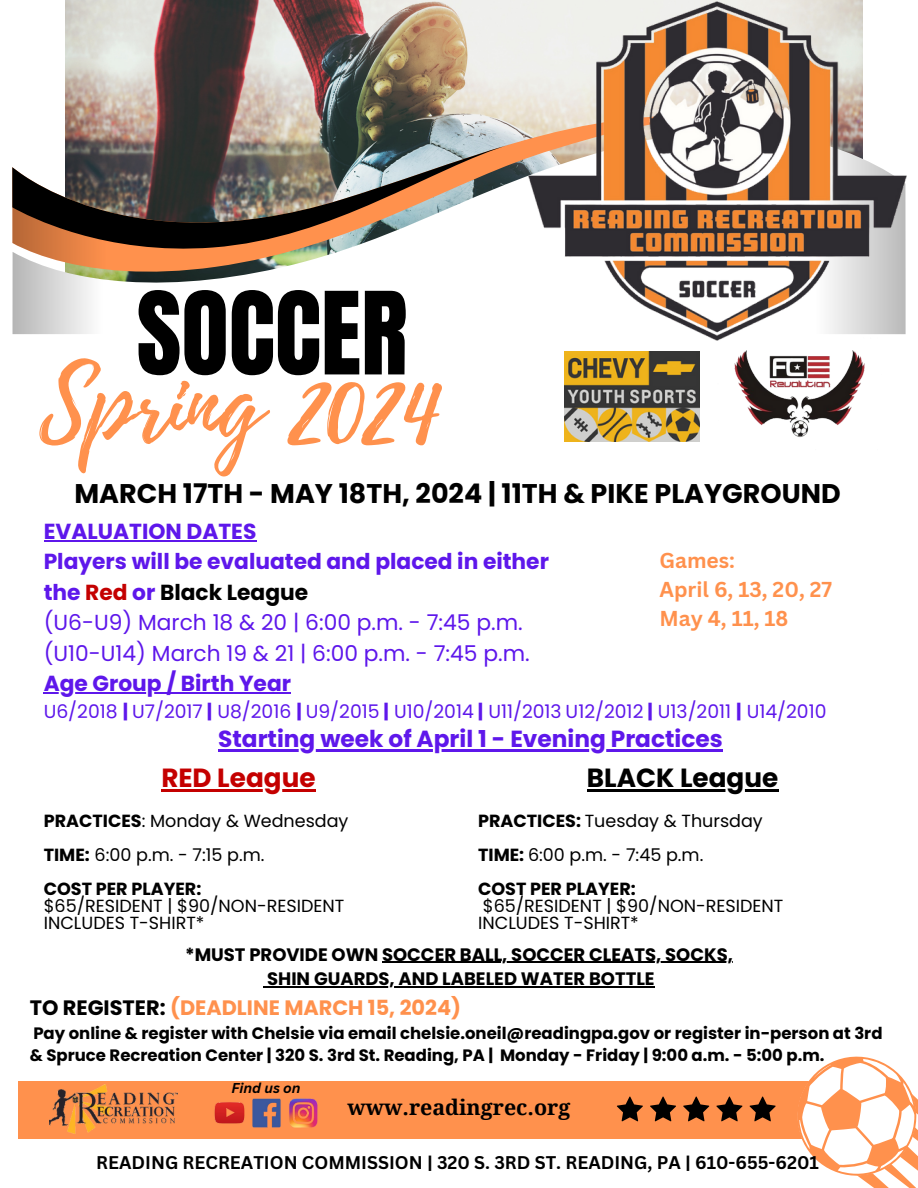
<style>
.page{position:relative;width:918px;height:1188px;background:#fff}
.page>*{position:absolute;margin:0;border:0;box-sizing:border-box;transform-origin:0 0}
.t1{font:97.35px "Anton";color:#000}
.t2{font:96.9px "Playlist Script";color:#ff914d}
.t3{font:700 27px "Poppins";color:#000}
.t4{font:700 26.25px "Poppins";color:#000}
.t5{font:700 26.25px "Poppins";color:#c40000}
.t6{font:700 23.25px "Poppins";color:#5e17eb}
.t7{font:21.75px/30.3px "Poppins";color:#5e17eb}
.t8{font:700 21.75px "Poppins";color:#5e17eb}
.t9{font:700 21.45px "Droid Serif";color:#000}
.t10{font:700 21px/29.2px "Canva Sans";color:#ff914d}
.t11{font:700 20.85px "Poppins";color:#ff914d}
.t12{font:18.75px "Poppins";color:#5e17eb}
.t13{font:700 18px "Poppins";color:#000}
.t14{font:700 17.85px "Canva Sans";color:#000}
.t15{font:17.55px "Poppins";color:#000}
.t16{font:700 17.55px "Poppins";color:#000}
.t17{font:700 16.5px/22.5px "Poppins";color:#000}
.t18{font:italic 700 13.95px "Canva Sans";color:#000}
.s1{font-weight:700}
.s2{font-weight:700;color:#c40000}
.s3{font-weight:700;color:#000}
.s4{color:#000}
</style>
<div class="page">
<img style="left:65px;top:0;width:798px;height:109px">
<img style="left:65px;top:109px;width:463px;height:19px">
<svg style="left:13px;top:128px;width:515px;height:207px"></svg>
<img style="left:13px;top:144px;width:499px;height:122px">
<svg style="left:474px;top:191px;width:54px;height:144px"></svg>
<svg style="left:12px;top:167px;width:114px;height:167px"></svg>
<div style="left:19px;top:1081px;width:836px;height:57px;background:#ff914d"></div>
<svg style="left:617px;top:1096px;width:158px;height:25px"></svg>
<img style="left:209px;top:1098px;width:114px;height:41px">
<img style="left:50px;top:1084px;width:128px;height:50px">
<svg style="left:781px;top:1056px;width:137px;height:132px"></svg>
<img style="left:528px;top:2px;width:378px;height:338px">
<img style="left:565px;top:352px;width:135px;height:90px">
<img style="left:717px;top:337px;width:164px;height:100px">
<hr style="left:161px;top:789px;width:155px;height:2px;background:#c40000">
<hr style="left:587px;top:789px;width:191px;height:2px;background:#000">
<hr style="left:44px;top:540px;width:212px;height:1px;background:#5e17eb">
<hr style="left:44px;top:692px;width:247px;height:1px;background:#5e17eb">
<hr style="left:218px;top:749px;width:505px;height:3px;background:#5e17eb">
<hr style="left:382px;top:962px;width:351px;height:1px;background:#000">
<hr style="left:267px;top:986px;width:388px;height:2px;background:#000">
<p class="t1" style="left:137px;top:264px;width:273px">SOCCER</p>
<p class="t2" style="left:39px;top:335px;width:400px">Spring 2024</p>
<h3 class="t3" style="left:75px;top:475px;width:768px">MARCH 17TH - MAY 18TH, 2024 | 11TH &amp; PIKE PLAYGROUND</h3>
<p class="t7" style="left:44px;top:516px;width:507px"><span class="s1">EVALUATION DATES<br>Players will be evaluated and placed in either the</span> <span class="s2">Red</span> <span class="s1">or</span> <span class="s3">Black League<br></span>(U6-U9) March 18 &amp; 20 | 6:00 p.m. - 7:45 p.m. (U10-U14) March 19 &amp; 21 | 6:00 p.m. - 7:45 p.m.</p>
<p class="t8" style="left:44px;top:668px;width:249px">Age Group / Birth Year</p>
<p class="t12" style="left:44px;top:698px;width:784px">U6/2018 <span class="s1">|</span> U7/2017 <span class="s1">|</span> U8/2016 <span class="s1">|</span> U9/2015 <span class="s1">|</span> U10/2014 <span class="s1">|</span> U11/2013 U12/2012 <span class="s1">|</span> U13/2011 <span class="s1">|</span> U14/2010</p>
<p class="t6" style="left:218px;top:723px;width:506px">Starting week of April 1 - Evening Practices</p>
<p class="t10" style="left:659px;top:545px;width:174px">Games:<br>April 6, 13, 20, 27<br>May 4, 11, 18</p>
<h6 class="t5" style="left:161px;top:759px;width:156px">RED League</h6>
<h5 class="t15" style="left:44px;top:809px;width:306px"><span class="s1">PRACTICES</span>: Monday &amp; Wednesday</h5>
<h4 class="t15" style="left:44px;top:843px;width:222px"><span class="s1">TIME:</span> 6:00 p.m. - 7:15 p.m.</h4>
<p class="t16" style="left:44px;top:876px;width:159px">COST PER PLAYER:</p>
<p class="t15" style="left:44px;top:893px;width:302px">$65/RESIDENT | $90/NON-RESIDENT</p>
<p class="t15" style="left:44px;top:910px;width:162px">INCLUDES T-SHIRT*</p>
<p class="t4" style="left:587px;top:759px;width:193px">BLACK League</p>
<p class="t15" style="left:478px;top:809px;width:286px"><span class="s1">PRACTICES:</span> Tuesday &amp; Thursday</p>
<h4 class="t15" style="left:478px;top:843px;width:227px"><span class="s1">TIME:</span> 6:00 p.m. - 7:45 p.m.</h4>
<p class="t16" style="left:478px;top:876px;width:159px">COST PER PLAYER:</p>
<p class="t15" style="left:483px;top:893px;width:302px">$65/RESIDENT | $90/NON-RESIDENT</p>
<p class="t15" style="left:478px;top:910px;width:162px">INCLUDES T-SHIRT*</p>
<h5 class="t13" style="left:185px;top:942px;width:549px">*MUST PROVIDE OWN SOCCER BALL, SOCCER CLEATS, SOCKS,</h5>
<p class="t13" style="left:267px;top:966px;width:389px">SHIN GUARDS, AND LABELED WATER BOTTLE</p>
<p class="t11" style="left:30px;top:993px;width:433px"><span class="s4">TO REGISTER:</span> (DEADLINE MARCH 15, 2024)</p>
<p class="t17" style="left:30px;top:1022px;width:854px">Pay online &amp; register with Chelsie via email chelsie.oneil@readingpa.gov or register in-person at 3rd &amp; Spruce Recreation Center | 320 S. 3rd St. Reading, PA | Monday - Friday | 9:00 a.m. - 5:00 p.m.</p>
<p class="t18" style="left:231px;top:1078px;width:71px">Find us on</p>
<p class="t9" style="left:348px;top:1095px;width:224px">www.readingrec.org</p>
<p class="t14" style="left:96px;top:1150px;width:724px">READING RECREATION COMMISSION | 320 S. 3RD ST. READING, PA | 610-655-6201</p>
</div>
